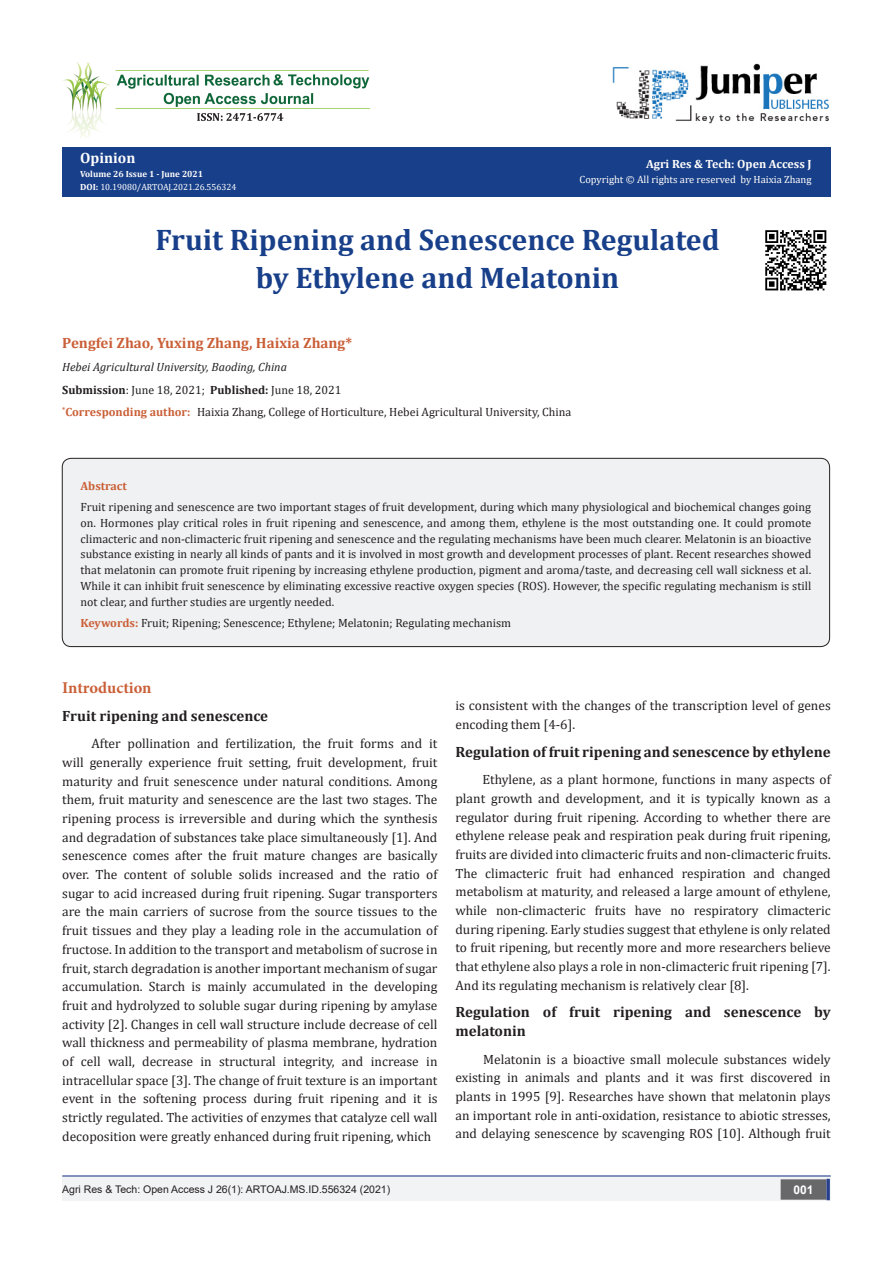
<style>
.page{position:relative;width:893px;height:1263px;background:#fff}
.page>*{position:absolute;margin:0;border:0;box-sizing:border-box;transform-origin:0 0}
.t1{font:700 29.85px/37.3px "Cambria";color:#183f89;text-align:center}
.List_Paragraph{font:700 16.5px "Minion Pro";letter-spacing:-.005em;color:#ca5f37}
.List_Paragraph-2{font:700 15px/18.8px "Cambria";color:#231f20}
.t2{font:700 15px "Cambria";color:#ca5f37}
.t3{font:700 15px "Cambria";color:#fff}
.t4{font:13.5px/18.8px "Cambria";color:#231f20;text-align:justify}
.t5{font:12px/15.8px "Cambria";color:#231f20;text-align:justify}
.t6{font:italic 12px "Cambria";color:#231f20}
.t7{font:700 12px "Cambria";color:#fffefc}
.t8{font:700 12px "Cambria";color:#ca5f37}
.t9{font:700 12px "Arial";color:#fff}
.t10{font:10.5px "Arial";color:#231f20}
.t11{font:10.5px "Cambria";color:#fffefc}
.t12{font:9px "Cambria";color:#fff}
.t13{font:700 9px "Cambria";color:#fffefc}
.s1{font-weight:700}
.s2{font-weight:700;color:#ca5f37}
</style>
<div class="page">
<div style="left:62px;top:1176px;width:441px;height:25px;background:#f2f3f4"></div>
<div style="left:503px;top:1176px;width:328px;height:25px;background:#f2f3f4"></div>
<div style="left:781px;top:1180px;width:45px;height:19px;background:#68676a"></div>
<div style="left:781px;top:1179px;width:45px;height:21px;border:2px solid #68676a"></div>
<svg style="left:826px;top:1179px;width:4px;height:21px"></svg>
<img style="left:612px;top:63px;width:217px;height:61px">
<img style="left:62px;top:62px;width:308px;height:76px">
<div style="left:62px;top:147px;width:768px;height:50px;background:#183f89"></div>
<hr style="left:62px;top:1175px;width:769px;height:1px;background:#253f8e">
<div style="left:62px;top:458px;width:768px;height:189px;background:#f0f1f2;border-radius:9px"></div>
<div style="left:62px;top:458px;width:768px;height:189px;border:1px solid #231f20;border-radius:9px"></div>
<img style="left:765px;top:230px;width:62px;height:61px">
<p class="t3" style="left:80px;top:148px;width:57px">Opinion</p>
<p class="t13" style="left:80px;top:167px;width:125px">Volume 26 Issue 1 - June 2021</p>
<p class="t12" style="left:80px;top:182px;width:158px"><span class="s1">DOI:</span> 10.19080/ARTOAJ.2021.26.556324</p>
<p class="t7" style="left:646px;top:155px;width:167px">Agri Res &amp; Tech: Open Access J</p>
<p class="t11" style="left:579px;top:174px;width:234px">Copyright © All rights are reserved by Haixia Zhang</p>
<p class="t1" style="left:155px;top:221px;width:566px">Fruit Ripening and Senescence Regulated by Ethylene and Melatonin</p>
<p class="t2" style="left:62px;top:332px;width:291px">Pengfei Zhao, Yuxing Zhang, Haixia Zhang*</p>
<p class="t6" style="left:62px;top:358px;width:226px">Hebei Agricultural University, Baoding, China</p>
<p class="t5" style="left:62px;top:382px;width:281px"><span class="s1">Submission</span>: June 18, 2021; <span class="s1">Published:</span> June 18, 2021</p>
<p class="t5" style="left:62px;top:404px;width:511px"><sup>*</sup><span class="s2">Corresponding author:</span> Haixia Zhang, College of Horticulture, Hebei Agricultural University, China</p>
<p class="t8" style="left:81px;top:477px;width:48px">Abstract</p>
<p class="t5" style="left:81px;top:499px;width:732px">Fruit ripening and senescence are two important stages of fruit development, during which many physiological and biochemical changes going on. Hormones play critical roles in fruit ripening and senescence, and among them, ethylene is the most outstanding one. It could promote climacteric and non-climacteric fruit ripening and senescence and the regulating mechanisms have been much clearer. Melatonin is an bioactive substance existing in nearly all kinds of pants and it is involved in most growth and development processes of plant. Recent researches showed that melatonin can promote fruit ripening by increasing ethylene production, pigment and aroma/taste, and decreasing cell wall sickness et al.<br>While it can inhibit fruit senescence by eliminating excessive reactive oxygen species (ROS). However, the specific regulating mechanism is still not clear, and further studies are urgently needed.</p>
<p class="t5" style="left:81px;top:615px;width:432px"><span class="s2">Keywords:</span> Fruit; Ripening; Senescence; Ethylene; Melatonin; Regulating mechanism</p>
<p class="List_Paragraph" style="left:62px;top:676px;width:91px">Introduction</p>
<p class="List_Paragraph-2" style="left:62px;top:706px;width:207px">Fruit ripening and senescence</p>
<p class="t4" style="left:62px;top:734px;width:377px;text-indent:29px">After pollination and fertilization, the fruit forms and it will generally experience fruit setting, fruit development, fruit maturity and fruit senescence under natural conditions. Among them, fruit maturity and senescence are the last two stages. The ripening process is irreversible and during which the synthesis and degradation of substances take place simultaneously [1]. And senescence comes after the fruit mature changes are basically over. The content of soluble solids increased and the ratio of sugar to acid increased during fruit ripening. Sugar transporters are the main carriers of sucrose from the source tissues to the fruit tissues and they play a leading role in the accumulation of fructose. In addition to the transport and metabolism of sucrose in fruit, starch degradation is another important mechanism of sugar accumulation. Starch is mainly accumulated in the developing fruit and hydrolyzed to soluble sugar during ripening by amylase activity [2]. Changes in cell wall structure include decrease of cell wall thickness and permeability of plasma membrane, hydration of cell wall, decrease in structural integrity, and increase in intracellular space [3]. The change of fruit texture is an important event in the softening process during fruit ripening and it is strictly regulated. The activities of enzymes that catalyze cell wall decoposition were greatly enhanced during fruit ripening, which</p>
<p class="t4" style="left:455px;top:696px;width:377px">is consistent with the changes of the transcription level of genes encoding them [4-6].</p>
<p class="List_Paragraph-2" style="left:455px;top:741px;width:377px">Regulation of fruit ripening and senescence by ethylene</p>
<p class="t4" style="left:455px;top:770px;width:377px;text-indent:27px">Ethylene, as a plant hormone, functions in many aspects of plant growth and development, and it is typically known as a regulator during fruit ripening. According to whether there are ethylene release peak and respiration peak during fruit ripening, fruits are divided into climacteric fruits and non-climacteric fruits.<br>The climacteric fruit had enhanced respiration and changed metabolism at maturity, and released a large amount of ethylene, while non-climacteric fruits have no respiratory climacteric during ripening. Early studies suggest that ethylene is only related to fruit ripening, but recently more and more researchers believe that ethylene also plays a role in non-climacteric fruit ripening [7].<br>And its regulating mechanism is relatively clear [8].</p>
<p class="List_Paragraph-2" style="left:455px;top:1002px;width:377px">Regulation of fruit ripening and senescence by melatonin</p>
<p class="t4" style="left:455px;top:1050px;width:377px;text-indent:28px">Melatonin is a bioactive small molecule substances widely existing in animals and plants and it was first discovered in plants in 1995 [9]. Researches have shown that melatonin plays an important role in anti-oxidation, resistance to abiotic stresses, and delaying senescence by scavenging ROS [10]. Although fruit</p>
<p class="t10" style="left:62px;top:1182px;width:329px">Agri Res &amp; Tech: Open Access J 26(1): ARTOAJ.MS.ID.556324 (2021)</p>
<p class="t9" style="left:794px;top:1181px;width:22px">001</p>
</div>
